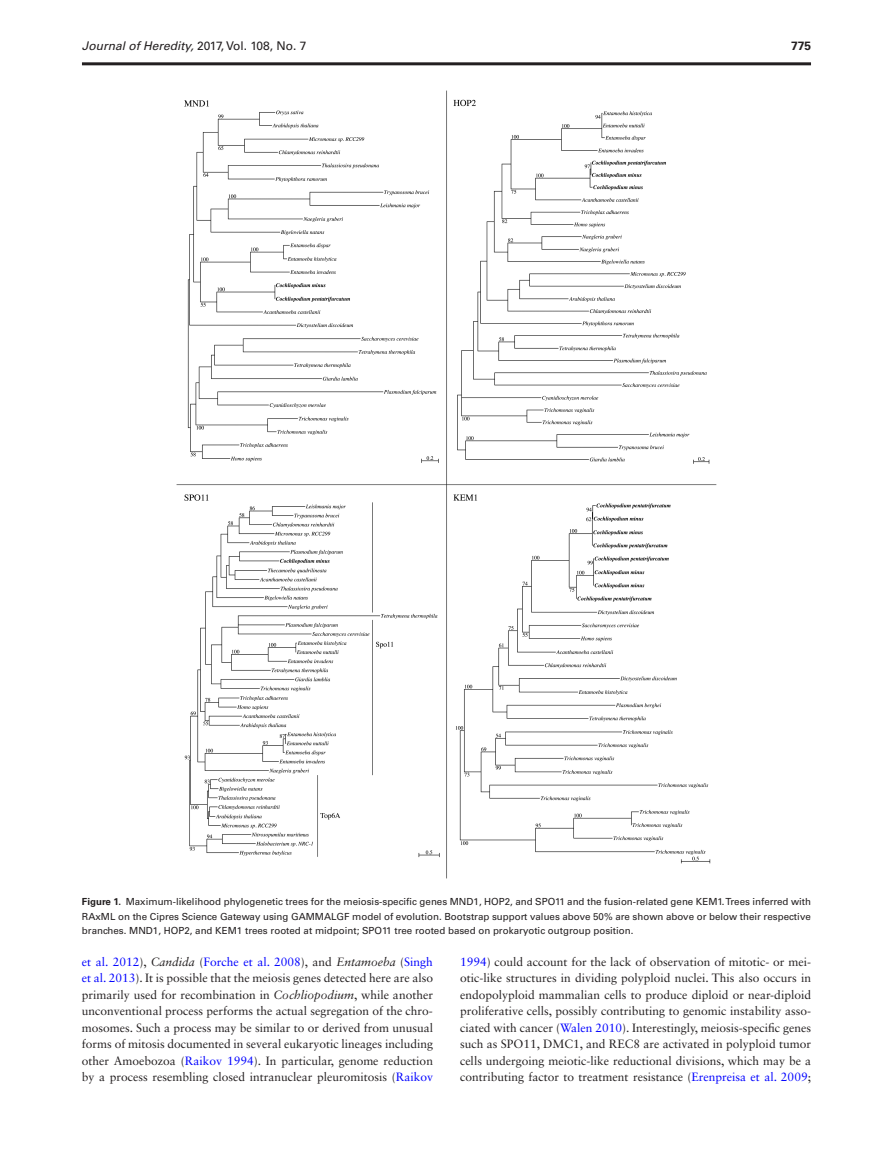
<style>
.page{position:relative;width:893px;height:1174px;background:#fff}
.page>*{position:absolute;margin:0;border:0;box-sizing:border-box;transform-origin:0 0}
.t1{font:12px/16.5px "Sabon LT Std";color:#231f20;text-align:justify}
.t2{font:italic 12px "Univers LT Std";color:#231f20}
.t3{font:700 12px "Univers LT Std";color:#231f20}
.t4{font:9.75px/14.2px "Univers LT Std";color:#231f20;text-align:justify}
.s1{font-style:normal}
.s2{font-weight:700}
.s3{color:#00f}
.s4{font-style:italic}
</style>
<div class="page">
<img style="left:176px;top:90px;width:540px;height:788px">
<hr style="left:82px;top:62px;width:729px;height:3px;background:#231f20">
<p class="t2" style="left:82px;top:39px;width:226px">Journal of Heredity, <span class="s1">2017, Vol. 108, No. 7</span></p>
<p class="t3" style="left:791px;top:39px;width:22px">775</p>
<p class="t4" style="left:82px;top:895px;width:731px"><span class="s2">Figure 1.</span> Maximum-likelihood phylogenetic trees for the meiosis-specific genes MND1, HOP2, and SPO11 and the fusion-related gene KEM1. Trees inferred with RAxML on the Cipres Science Gateway using GAMMALGF model of evolution. Bootstrap support values above 50% are shown above or below their respective branches. MND1, HOP2, and KEM1 trees rooted at midpoint; SPO11 tree rooted based on prokaryotic outgroup position.</p>
<p class="t1" style="left:82px;top:953px;width:353px"><span class="s3">et al. 2012</span>), <span class="s4">Candida</span> (<span class="s3">Forche et al. 2008</span>), and <span class="s4">Entamoeba</span> (<span class="s3">Singh et al. 2013</span>). It is possible that the meiosis genes detected here are also primarily used for recombination in <span class="s4">Cochliopodium</span>, while another unconventional process performs the actual segregation of the chro&shy;mosomes. Such a process may be similar to or derived from unusual forms of mitosis documented in several eukaryotic lineages including other Amoebozoa (<span class="s3">Raikov 1994</span>). In particular, genome reduction by a process resembling closed intranuclear pleuromitosis (<span class="s3">Raikov</span></p>
<p class="t1" style="left:460px;top:953px;width:353px"><span class="s3">1994</span>) could account for the lack of observation of mitotic- or mei&shy;otic-like structures in dividing polyploid nuclei. This also occurs in endopolyploid mammalian cells to produce diploid or near-diploid proliferative cells, possibly contributing to genomic instability asso&shy;ciated with cancer (<span class="s3">Walen 2010</span>). Interestingly, meiosis-specific genes such as SPO11, DMC1, and REC8 are activated in polyploid tumor cells undergoing meiotic-like reductional divisions, which may be a contributing factor to treatment resistance (<span class="s3">Erenpreisa et al. 2009</span>;</p>
</div>
